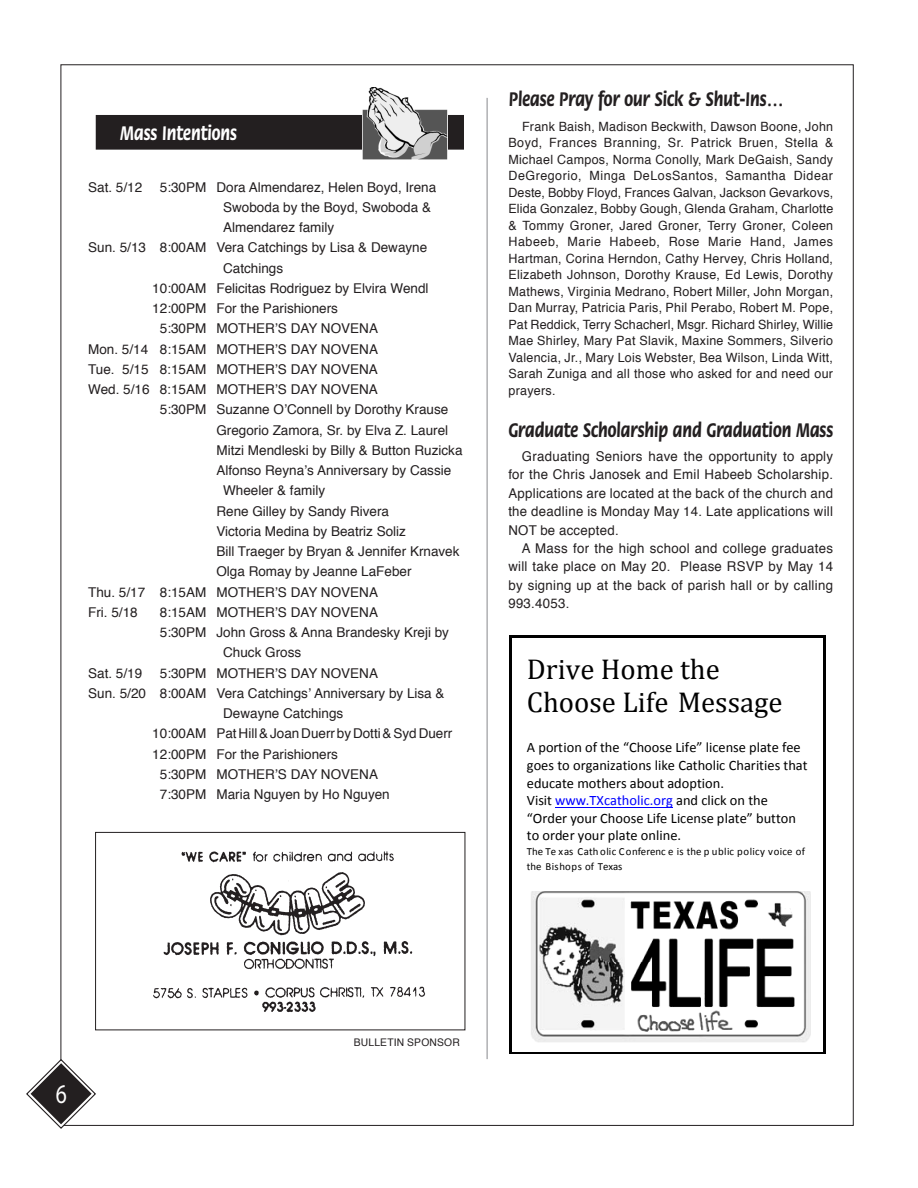
<style>
.page{position:relative;width:918px;height:1188px;background:#fff}
.page>*{position:absolute;margin:0;border:0;box-sizing:border-box;transform-origin:0 0}
.t1{font:28.8px/33.8px "Cambria";color:#000}
.Headline{font:27px "Myriad";color:#fff;scale:.8 1}
.Headline-2{font:700 21px "Flora";color:#231f20;scale:.8 1}
.Headline-3{font:700 21px "Flora";color:#fff;scale:.8 1}
.t2{font:14.4px/17.5px "Calibri";color:#000}
.Intentions{font:13.5px/20.2px "Helvetica";color:#231f20;text-align:right}
.Bulletin_text{font:13.5px/18.5px "Helvetica";letter-spacing:.02em;color:#231f20;text-align:justify}
.Sick_List_text{font:12.75px/16.5px "Helvetica";letter-spacing:.02em;color:#231f20;text-align:justify}
.t3{font:10.8px/14.7px "Calibri";letter-spacing:.01em;color:#000}
.Bulletin_text-2{font:10.5px "Helvetica";letter-spacing:.02em;color:#231f20}
.s1{font-family:"Helvetica"}
.s2{color:#00f}
</style>
<div class="page">
<svg style="left:26px;top:1058px;width:71px;height:71px"></svg>
<hr style="left:487px;top:98px;width:1px;height:961px;background:#87898c">
<div style="left:97px;top:116px;width:366px;height:33px;background:#231f20"></div>
<div style="left:96px;top:115px;width:368px;height:35px;border:2px solid #231f20"></div>
<img style="left:363px;top:87px;width:84px;height:73px">
<div style="left:95px;top:832px;width:370px;height:198px;border:1px solid #231f20"></div>
<hr style="left:510px;top:635px;width:316px;height:3px;background:#000">
<hr style="left:824px;top:635px;width:2px;height:418px;background:#000">
<hr style="left:510px;top:1052px;width:316px;height:1px;background:#000">
<hr style="left:510px;top:635px;width:2px;height:418px;background:#000">
<img style="left:531px;top:891px;width:280px;height:151px">
<hr style="left:555px;top:807px;width:118px;height:1px;background:#00f">
<img style="left:153px;top:851px;width:273px;height:162px">
<p class="Headline-2" style="left:509px;top:88px;width:345px">Please Pray for our Sick &amp; Shut<span class="s1">-</span>Ins…</p>
<p class="Headline-3" style="left:120px;top:122px;width:148px">Mass Intentions</p>
<p class="Sick_List_text" style="left:508px;top:119px;width:326px;text-indent:14px">Frank Baish, Madison Beckwith, Dawson Boone, John Boyd, Frances Branning, Sr. Patrick Bruen, Stella &amp; Michael Campos, Norma Conolly, Mark DeGaish, Sandy DeGregorio, Minga DeLosSantos, Samantha Didear Deste, Bobby Floyd, Frances Galvan, Jackson Gevarkovs, Elida Gonzalez, Bobby Gough, Glenda Graham, Charlotte &amp; Tommy Groner, Jared Groner, Terry Groner, Coleen Habeeb, Marie Habeeb, Rose Marie Hand, James Hartman, Corina Herndon, Cathy Hervey, Chris Holland, Elizabeth Johnson, Dorothy Krause, Ed Lewis, Dorothy Mathews, Virginia Medrano, Robert Miller, John Morgan, Dan Murray, Patricia Paris, Phil Perabo, Robert M. Pope, Pat Reddick, Terry Schacherl, Msgr. Richard Shirley, Willie Mae Shirley, Mary Pat Slavik, Maxine Sommers, Silverio Valencia, Jr., Mary Lois Webster, Bea Wilson, Linda Witt, Sarah Zuniga and all those who asked for and need our prayers.</p>
<p class="Intentions" style="left:88px;top:177px;width:56px">Sat. 5/12</p>
<p class="Intentions" style="left:160px;top:177px;width:278px">5:30PM Dora Almendarez, Helen Boyd, Irena</p>
<p class="Intentions" style="left:223px;top:197px;width:209px">Swoboda by the Boyd, Swoboda &amp;</p>
<p class="Intentions" style="left:223px;top:218px;width:113px">Almendarez family</p>
<p class="Intentions" style="left:88px;top:238px;width:341px">Sun. 5/13 8:00AM Vera Catchings by Lisa &amp; Dewayne</p>
<p class="Intentions" style="left:223px;top:258px;width:62px">Catchings</p>
<p class="Intentions" style="left:152px;top:278px;width:278px">10:00AM Felicitas Rodriguez by Elvira Wendl</p>
<p class="Intentions" style="left:152px;top:299px;width:187px">12:00PM For the Parishioners</p>
<p class="Intentions" style="left:160px;top:319px;width:220px">5:30PM MOTHER’S DAY NOVENA</p>
<p class="Intentions" style="left:88px;top:339px;width:291px">Mon. 5/14 8:15AM MOTHER’S DAY NOVENA</p>
<p class="Intentions" style="left:88px;top:359px;width:291px">Tue. 5/15 8:15AM MOTHER’S DAY NOVENA</p>
<p class="Intentions" style="left:88px;top:380px;width:291px">Wed. 5/16 8:15AM MOTHER’S DAY NOVENA</p>
<p class="Intentions" style="left:160px;top:400px;width:290px">5:30PM Suzanne O’Connell by Dorothy Krause<br>Gregorio Zamora, Sr. by Elva Z. Laurel</p>
<p class="Intentions" style="left:216px;top:440px;width:248px">Mitzi Mendleski by Billy &amp; Button Ruzicka</p>
<p class="Intentions" style="left:216px;top:461px;width:236px">Alfonso Reyna’s Anniversary by Cassie</p>
<p class="Intentions" style="left:223px;top:481px;width:104px">Wheeler &amp; family</p>
<p class="Intentions" style="left:216px;top:501px;width:174px">Rene Gilley by Sandy Rivera</p>
<p class="Intentions" style="left:216px;top:521px;width:191px">Victoria Medina by Beatriz Soliz</p>
<p class="Intentions" style="left:216px;top:542px;width:245px">Bill Traeger by Bryan &amp; Jennifer Krnavek</p>
<p class="Intentions" style="left:216px;top:562px;width:197px">Olga Romay by Jeanne LaFeber</p>
<p class="Intentions" style="left:88px;top:582px;width:291px">Thu. 5/17 8:15AM MOTHER’S DAY NOVENA</p>
<p class="Intentions" style="left:88px;top:602px;width:51px">Fri. 5/18</p>
<p class="Intentions" style="left:160px;top:602px;width:220px">8:15AM MOTHER’S DAY NOVENA</p>
<p class="Intentions" style="left:160px;top:623px;width:291px">5:30PM John Gross &amp; Anna Brandesky Kreji by</p>
<p class="Intentions" style="left:223px;top:643px;width:80px">Chuck Gross</p>
<p class="Intentions" style="left:88px;top:663px;width:56px">Sat. 5/19</p>
<p class="Intentions" style="left:160px;top:663px;width:220px">5:30PM MOTHER’S DAY NOVENA</p>
<p class="Intentions" style="left:88px;top:683px;width:358px">Sun. 5/20 8:00AM Vera Catchings’ Anniversary by Lisa &amp;</p>
<p class="Intentions" style="left:223px;top:704px;width:122px">Dewayne Catchings</p>
<p class="Intentions" style="left:152px;top:724px;width:302px;text-align:left">10:00AM Pat Hill &amp; Joan Duerr by Dotti &amp; Syd Duerr<br>12:00PM For the Parishioners</p>
<p class="Intentions" style="left:160px;top:764px;width:220px">5:30PM MOTHER’S DAY NOVENA</p>
<p class="Intentions" style="left:160px;top:785px;width:231px">7:30PM Maria Nguyen by Ho Nguyen</p>
<p class="Headline-2" style="left:508px;top:419px;width:408px">Graduate Scholarship and Graduation Mass</p>
<p class="Bulletin_text" style="left:508px;top:447px;width:326px;text-indent:14px">Graduating Seniors have the opportunity to apply for the Chris Janosek and Emil Habeeb Scholarship.<br>Applications are located at the back of the church and the deadline is Monday May 14. Late applications will NOT be accepted.</p>
<p class="Bulletin_text" style="left:508px;top:539px;width:326px;text-indent:14px">A Mass for the high school and college graduates will take place on May 20. Please RSVP by May 14 by signing up at the back of parish hall or by calling 993.4053.</p>
<p class="t1" style="left:527px;top:652px;width:257px">Drive Home the<br>Choose Life Message</p>
<p class="t2" style="left:527px;top:738px;width:282px">A portion of the “Choose Life” license plate fee goes to organizations like Catholic Charities that educate mothers about adoption.<br>Visit <span class="s2">www.TXcatholic.org</span> and click on the “Order your Choose Life License plate” button to order your plate online.</p>
<p class="t3" style="left:527px;top:844px;width:280px">The Te xas Cath olic Conferenc e is the p ublic policy voice of the Bishops of Texas</p>
<p class="Headline" style="left:56px;top:1080px;width:15px">6</p>
<p class="Bulletin_text-2" style="left:354px;top:1034px;width:108px">BULLETIN SPONSOR</p>
</div>
